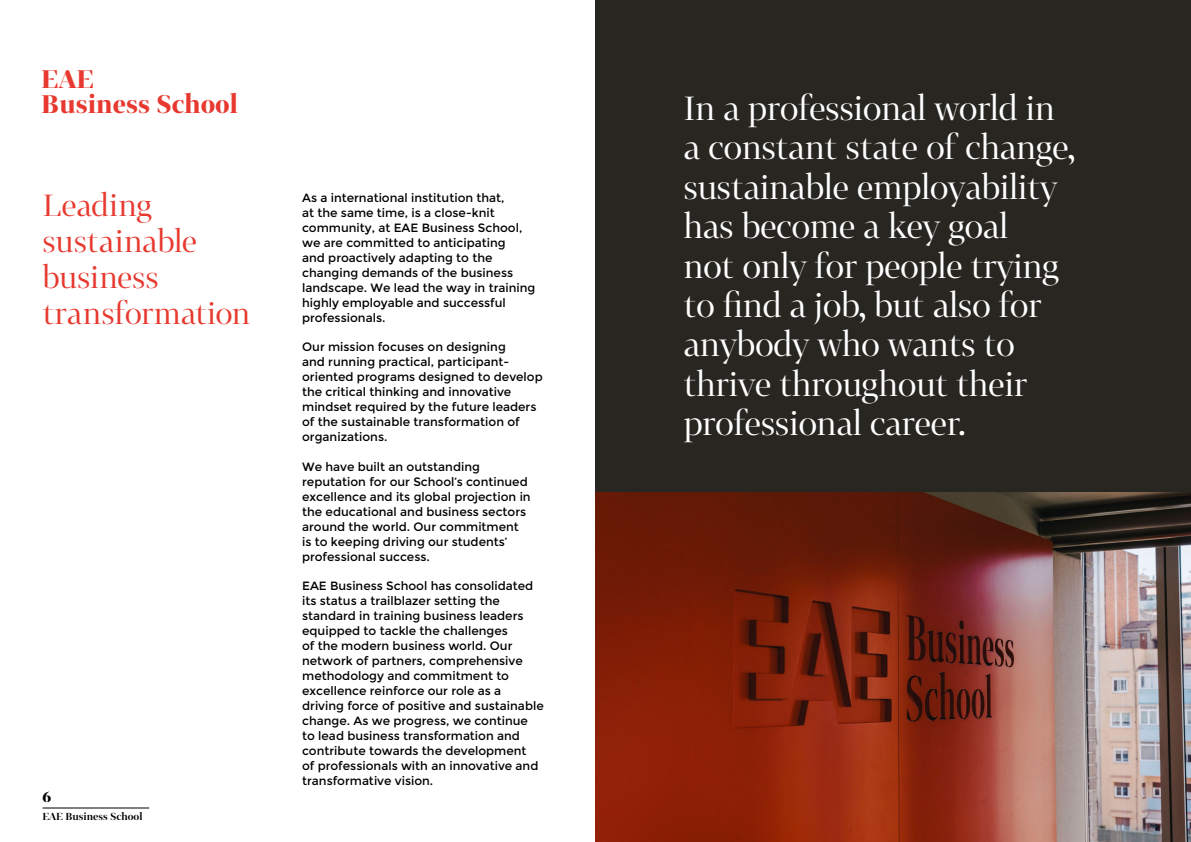
<style>
.page{position:relative;width:1191px;height:842px;background:#fff}
.page>*{position:absolute;margin:0;border:0;box-sizing:border-box;transform-origin:0 0}
.t1{font:32.8px/39.4px "Tabac G1";letter-spacing:-.02em;color:#fff}
.t2{font:30px/36px "Tabac G1";letter-spacing:-.015em;color:#e7392f}
.t3{font:700 25px/25px "Tabac G1";color:#e7392f}
.t4{font:700 15px "Tabac G1";color:#000}
.t5{font:12px/15px "Montserrat";color:#000}
.t6{font:600 10px "Tabac G1";color:#000}
</style>
<div class="page">
<hr style="left:43px;top:808px;width:106px;height:1px;background:#000">
<div style="left:595px;top:0;width:596px;height:492px;background:#282621"></div>
<img style="left:595px;top:492px;width:596px;height:350px">
<h3 class="t3" style="left:42px;top:66px;width:198px">EAE<br>Business School</h3>
<h2 class="t2" style="left:43px;top:187px;width:209px">Leading sustainable business transformation</h2>
<p class="t5" style="left:302px;top:191px;width:235px">As a international institution that,<br>at the same time, is a close-knit community, at EAE Business School, we are committed to anticipating<br>and proactively adapting to the changing demands of the business landscape. We lead the way in training highly employable and successful professionals.</p>
<p class="t5" style="left:302px;top:340px;width:242px">Our mission focuses on designing<br>and running practical, participant&shy;oriented programs designed to develop the critical thinking and innovative mindset required by the future leaders of the sustainable transformation of organizations.</p>
<p class="t5" style="left:302px;top:459px;width:230px">We have built an outstanding reputation for our School’s continued excellence and its global projection in the educational and business sectors around the world. Our commitment is to keeping driving our students’ professional success.</p>
<p class="t5" style="left:302px;top:578px;width:243px">EAE Business School has consolidated its status a trailblazer setting the standard in training business leaders equipped to tackle the challenges<br>of the modern business world. Our network of partners, comprehensive methodology and commitment to excellence reinforce our role as a driving force of positive and sustainable change. As we progress, we continue to lead business transformation and contribute towards the development<br>of professionals with an innovative and transformative vision.</p>
<p class="t4" style="left:42px;top:787px;width:10px">6</p>
<p class="t6" style="left:42px;top:810px;width:102px">EAE Business School</p>
<h1 class="t1" style="left:683px;top:89px;width:393px">In a professional world in a constant state of change, sustainable employability has become a key goal<br>not only for people trying to find a job, but also for anybody who wants to thrive throughout their professional career.</h1>
</div>
